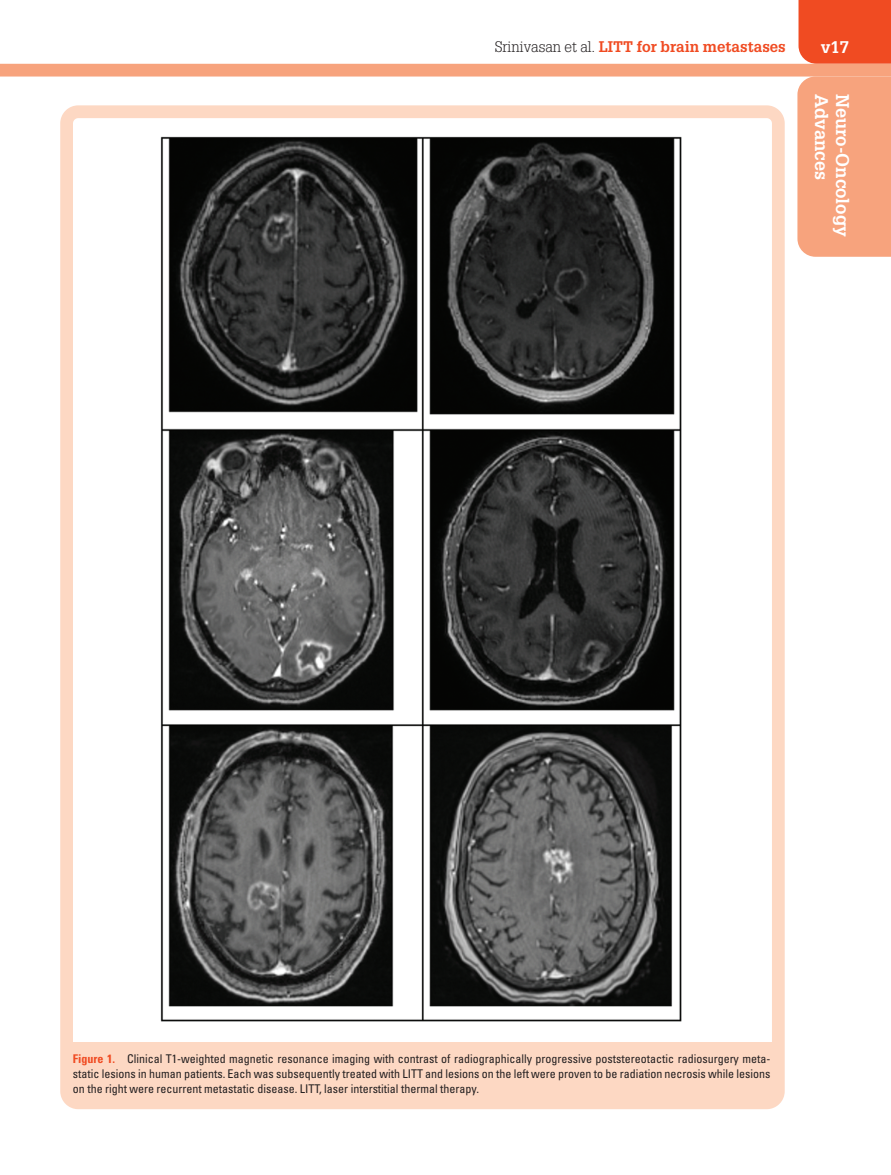
<style>
.page{position:relative;width:891px;height:1175px;background:#fff}
.page>*{position:absolute;margin:0;border:0;box-sizing:border-box;transform-origin:0 0}
.t1{font:700 18px "Glypha LT Std";color:#fff}
.t2{font:700 16.5px "Glypha LT Std";color:#fff}
.t3{font:700 15px "Glypha LT Std";color:#f04b22}
.t4{font:condensed 12px/15px "Univers LT Std";color:#231f20;text-align:justify}
.s1{font-weight:300;color:#231f20}
.s2{font-weight:700;color:#f04b22}
</style>
<div class="page">
<div style="left:799px;top:0;width:92px;height:64px;background:#f04b22"></div>
<div style="left:797px;top:76px;width:94px;height:181px;background:#f7a37d"></div>
<div style="left:0;top:64px;width:891px;height:12px;background:#f7a37d"></div>
<div style="left:64px;top:1042px;width:717px;height:58px;background:#fdd8c3"></div>
<img style="left:160px;top:136px;width:522px;height:886px">
<div style="left:60px;top:105px;width:725px;height:1004px;border:13px solid #fdd8c3;border-radius:12px"></div>
<p class="t3" style="left:495px;top:37px;width:292px"><span class="s1">Srinivasan et al.</span> LITT for brain metastases</p>
<h2 class="t2" style="left:821px;top:37px;width:30px">v17</h2>
<h1 class="t1" style="left:833px;top:94px;width:88px;rotate:90deg">Advances</h1>
<h1 class="t1" style="left:854px;top:94px;width:145px;rotate:90deg">Neuro-Oncology</h1>
<p class="t4" style="left:73px;top:1051px;width:699px"><span class="s2">Figure 1.</span> Clinical T1-weighted magnetic resonance imaging with contrast of radiographically progressive poststereotactic radiosurgery meta&shy;static lesions in human patients. Each was subsequently treated with LITT and lesions on the left were proven to be radiation necrosis while lesions on the right were recurrent metastatic disease. LITT, laser interstitial thermal therapy.</p>
</div>
